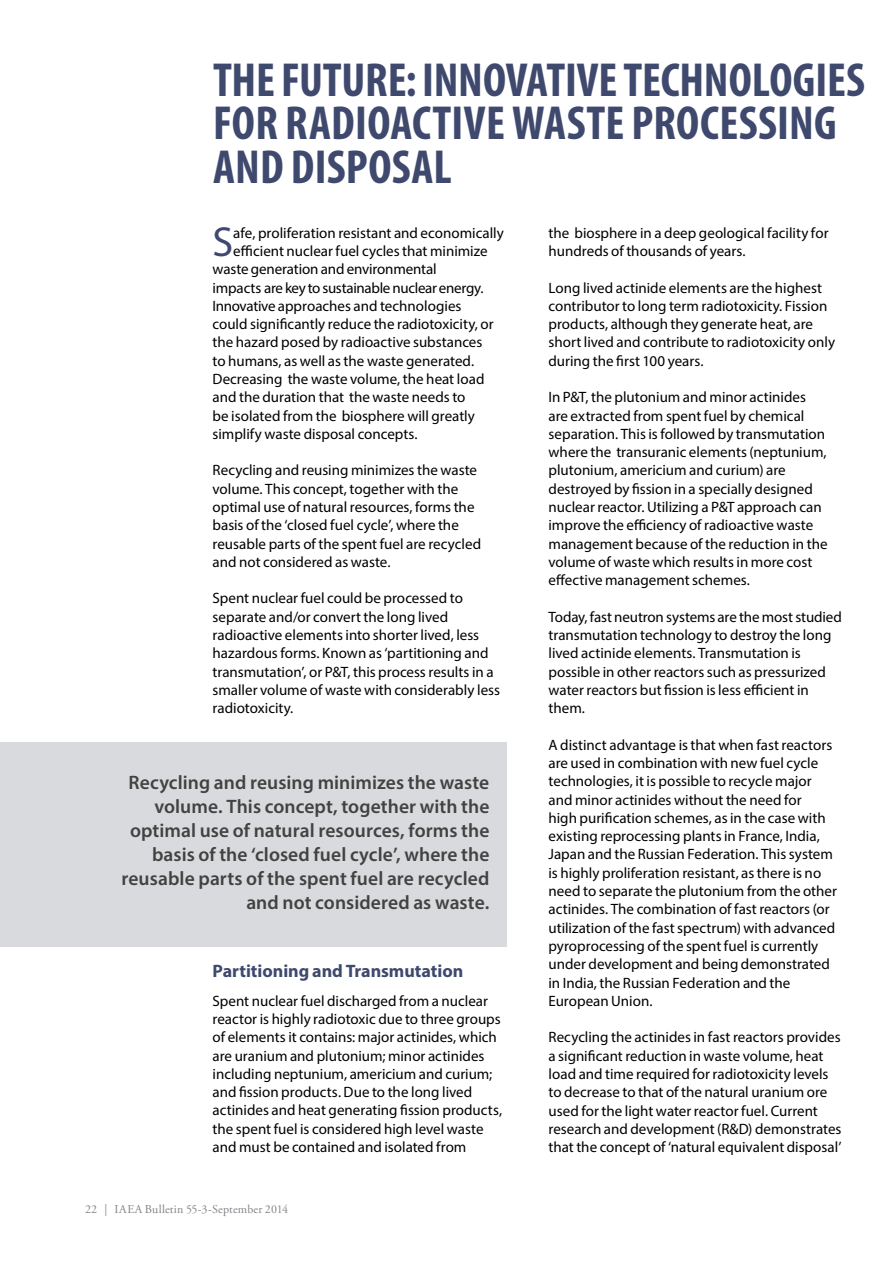
<style>
.page{position:relative;width:893px;height:1263px;background:#fff}
.page>*{position:absolute;margin:0;border:0;box-sizing:border-box;transform-origin:0 0}
.t1{font:700 condensed 48px/43.5px "Myriad Pro";color:#3f496e}
.t2{font:42.15px "Myriad Pro";color:#3f496e}
.t3{font:600 19.5px/24px "Myriad Pro";letter-spacing:.005em;color:#424241;text-align:right}
.t4{font:700 18px "Myriad Pro";color:#3f496e}
.t5{font:15px/18.3px "Myriad Pro";color:#000}
.t6{font:15px "Myriad Pro";letter-spacing:-.02em;color:#000}
.t7{font:12px "Adobe Garamond Pro";letter-spacing:.015em;color:#858288}
</style>
<div class="page">
<div style="left:0;top:743px;width:506px;height:204px;background:#d9dadd"></div>
<h1 class="t1" style="left:213px;top:57px;width:653px">THE FUTURE: INNOVATIVE TECHNOLOGIES<br>FOR RADIOACTIVE WASTE PROCESSING<br>AND DISPOSAL</h1>
<h2 class="t2" style="left:213px;top:216px;width:22px">S</h2>
<p class="t5" style="left:233px;top:223px;width:272px">afe, proliferation resistant and economically</p>
<p class="t5" style="left:233px;top:242px;width:256px">efficient nuclear fuel cycles that minimize</p>
<p class="t5" style="left:213px;top:260px;width:226px">waste generation and environmental</p>
<p class="t6" style="left:213px;top:278px;width:272px">impacts are key to sustainable nuclear energy.</p>
<p class="t5" style="left:213px;top:296px;width:250px">Innovative approaches and technologies</p>
<p class="t5" style="left:213px;top:315px;width:283px">could significantly reduce the radiotoxicity, or</p>
<p class="t5" style="left:213px;top:333px;width:271px">the hazard posed by radioactive substances</p>
<p class="t5" style="left:213px;top:351px;width:263px">to humans, as well as the waste generated.</p>
<p class="t5" style="left:213px;top:370px;width:273px">Decreasing the waste volume, the heat load</p>
<p class="t5" style="left:213px;top:388px;width:254px">and the duration that the waste needs to</p>
<p class="t5" style="left:213px;top:406px;width:264px">be isolated from the biosphere will greatly</p>
<p class="t5" style="left:213px;top:424px;width:207px">simplify waste disposal concepts.</p>
<p class="t5" style="left:213px;top:461px;width:270px">Recycling and reusing minimizes the waste volume. This concept, together with the optimal use of natural resources, forms the basis of the ‘closed fuel cycle’, where the reusable parts of the spent fuel are recycled and not considered as waste.</p>
<p class="t5" style="left:213px;top:589px;width:289px">Spent nuclear fuel could be processed to separate and/or convert the long lived radioactive elements into shorter lived, less hazardous forms. Known as ‘partitioning and transmutation’, or P&amp;T, this process results in a smaller volume of waste with considerably less radiotoxicity.</p>
<p class="t3" style="left:121px;top:769px;width:369px">Recycling and reusing minimizes the waste volume. This concept, together with the optimal use of natural resources, forms the basis of the ‘closed fuel cycle’, where the reusable parts of the spent fuel are recycled and not considered as waste.</p>
<p class="t4" style="left:213px;top:959px;width:252px">Partitioning and Transmutation</p>
<p class="t5" style="left:213px;top:991px;width:291px">Spent nuclear fuel discharged from a nuclear reactor is highly radiotoxic due to three groups of elements it contains: major actinides, which are uranium and plutonium; minor actinides including neptunium, americium and curium; and fission products. Due to the long lived actinides and heat generating fission products, the spent fuel is considered high level waste and must be contained and isolated from</p>
<p class="t7" style="left:85px;top:1201px;width:205px">22 | IAEA Bulletin 55-3-September 2014</p>
<p class="t5" style="left:548px;top:223px;width:282px">the biosphere in a deep geological facility for hundreds of thousands of years.</p>
<p class="t5" style="left:548px;top:278px;width:288px">Long lived actinide elements are the highest contributor to long term radiotoxicity. Fission products, although they generate heat, are short lived and contribute to radiotoxicity only during the first 100 years.</p>
<p class="t5" style="left:548px;top:388px;width:281px">In P&amp;T, the plutonium and minor actinides are extracted from spent fuel by chemical separation. This is followed by transmutation where the transuranic elements (neptunium, plutonium, americium and curium) are destroyed by fission in a specially designed nuclear reactor. Utilizing a P&amp;T approach can improve the efficiency of radioactive waste management because of the reduction in the volume of waste which results in more cost effective management schemes.</p>
<p class="t5" style="left:548px;top:607px;width:295px">Today, fast neutron systems are the most studied transmutation technology to destroy the long lived actinide elements. Transmutation is possible in other reactors such as pressurized water reactors but fission is less efficient in them.</p>
<p class="t5" style="left:548px;top:735px;width:290px">A distinct advantage is that when fast reactors are used in combination with new fuel cycle technologies, it is possible to recycle major and minor actinides without the need for<br>high purification schemes, as in the case with existing reprocessing plants in France, India, Japan and the Russian Federation. This system is highly proliferation resistant, as there is no need to separate the plutonium from the other actinides. The combination of fast reactors (or utilization of the fast spectrum) with advanced pyroprocessing of the spent fuel is currently under development and being demonstrated in India, the Russian Federation and the European Union.</p>
<p class="t5" style="left:548px;top:1028px;width:295px">Recycling the actinides in fast reactors provides a significant reduction in waste volume, heat load and time required for radiotoxicity levels to decrease to that of the natural uranium ore used for the light water reactor fuel. Current research and development (R&amp;D) demonstrates that the concept of ‘natural equivalent disposal’</p>
</div>
